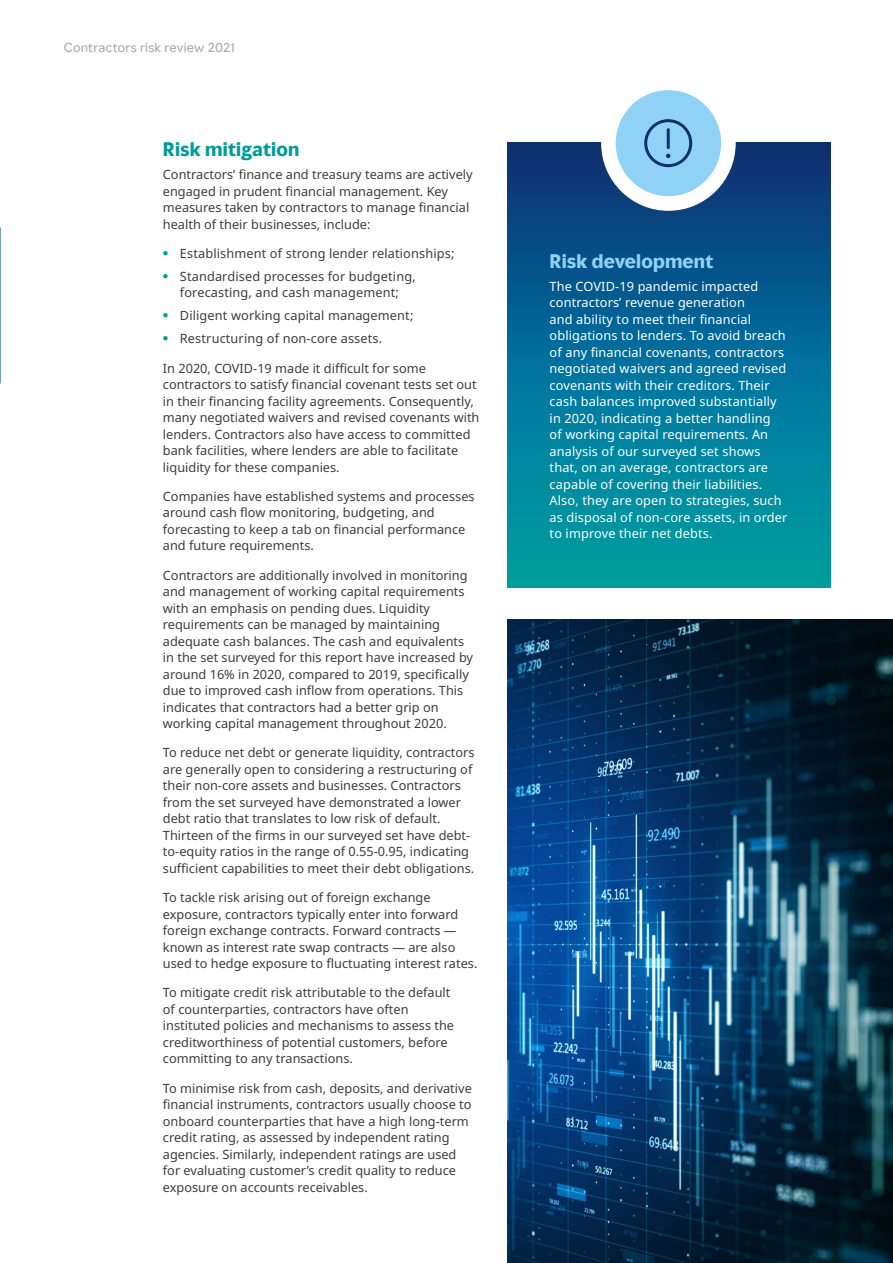
<style>
.page{position:relative;width:893px;height:1263px;background:#fff}
.page>*{position:absolute;margin:0;border:0;box-sizing:border-box;transform-origin:0 0}
.t1{font:700 18px "MMC Display";letter-spacing:.01em;color:#90d2f5}
.t2{font:700 18px "MMC Display";letter-spacing:.01em;color:#009c9b}
.t3{font:12.75px/16.5px "Noto Sans";color:#3c3c3b}
.t4{font:12.75px/16.5px "Noto Sans";letter-spacing:.01em;color:#fff}
.t5{font:12px "MMC Display";letter-spacing:.02em;color:#a8a8a7}
.s1{font-family:"MMC Display";font-weight:700;color:#009c9b}
</style>
<div class="page">
<svg style="left:507px;top:143px;width:323px;height:444px;background:#026f94"></svg>
<div style="left:601px;top:75px;width:135px;height:136px;background:#fff;border-radius:50%"></div>
<div style="left:618px;top:92px;width:101px;height:102px;background:#90d2f5;border-radius:50%"></div>
<div style="left:616px;top:90px;width:105px;height:106px;border:4px solid #90d2f5;border-radius:50%"></div>
<img style="left:507px;top:619px;width:386px;height:644px">
<svg style="left:644px;top:119px;width:48px;height:48px"></svg>
<p class="t5" style="left:64px;top:39px;width:172px">Contractors risk review 2021</p>
<h1 class="t2" style="left:163px;top:138px;width:138px">Risk mitigation</h1>
<p class="t3" style="left:163px;top:167px;width:311px">Contractors’ finance and treasury teams are actively engaged in prudent financial management. Key measures taken by contractors to manage financial health of their businesses, include:</p>
<p class="t3" style="left:163px;top:246px;width:293px"><span class="s1">•</span> Establishment of strong lender relationships;</p>
<p class="t3" style="left:163px;top:268px;width:254px;text-align:center"><span class="s1">•</span> Standardised processes for budgeting, forecasting, and cash management;</p>
<p class="t3" style="left:163px;top:308px;width:252px"><span class="s1">•</span> Diligent working capital management;</p>
<p class="t3" style="left:163px;top:331px;width:221px"><span class="s1">•</span> Restructuring of non-core assets.</p>
<p class="t3" style="left:163px;top:360px;width:318px">In 2020, COVID-19 made it difficult for some contractors to satisfy financial covenant tests set out in their financing facility agreements. Consequently, many negotiated waivers and revised covenants with lenders. Contractors also have access to committed bank facilities, where lenders are able to facilitate liquidity for these companies.</p>
<p class="t3" style="left:163px;top:488px;width:313px">Companies have established systems and processes around cash flow monitoring, budgeting, and forecasting to keep a tab on financial performance and future requirements.</p>
<p class="t3" style="left:163px;top:567px;width:312px">Contractors are additionally involved in monitoring and management of working capital requirements with an emphasis on pending dues. Liquidity requirements can be managed by maintaining adequate cash balances. The cash and equivalents in the set surveyed for this report have increased by around 16% in 2020, compared to 2019, specifically due to improved cash inflow from operations. This indicates that contractors had a better grip on working capital management throughout 2020.</p>
<p class="t3" style="left:163px;top:745px;width:313px">To reduce net debt or generate liquidity, contractors are generally open to considering a restructuring of their non-core assets and businesses. Contractors from the set surveyed have demonstrated a lower debt ratio that translates to low risk of default.<br>Thirteen of the firms in our surveyed set have debt&shy;to-equity ratios in the range of 0.55-0.95, indicating sufficient capabilities to meet their debt obligations.</p>
<p class="t3" style="left:163px;top:889px;width:316px">To tackle risk arising out of foreign exchange exposure, contractors typically enter into forward foreign exchange contracts. Forward contracts — known as interest rate swap contracts — are also used to hedge exposure to fluctuating interest rates.</p>
<p class="t3" style="left:163px;top:985px;width:293px">To mitigate credit risk attributable to the default of counterparties, contractors have often instituted policies and mechanisms to assess the creditworthiness of potential customers, before committing to any transactions.</p>
<p class="t3" style="left:163px;top:1080px;width:310px">To minimise risk from cash, deposits, and derivative financial instruments, contractors usually choose to onboard counterparties that have a high long-term credit rating, as assessed by independent rating agencies. Similarly, independent ratings are used for evaluating customer’s credit quality to reduce exposure on accounts receivables.</p>
<h1 class="t1" style="left:550px;top:249px;width:165px">Risk development</h1>
<p class="t4" style="left:550px;top:278px;width:239px">The COVID-19 pandemic impacted contractors’ revenue generation<br>and ability to meet their financial obligations to lenders. To avoid breach of any financial covenants, contractors negotiated waivers and agreed revised covenants with their creditors. Their cash balances improved substantially in 2020, indicating a better handling<br>of working capital requirements. An analysis of our surveyed set shows that, on an average, contractors are capable of covering their liabilities.<br>Also, they are open to strategies, such as disposal of non-core assets, in order to improve their net debts.</p>
</div>
